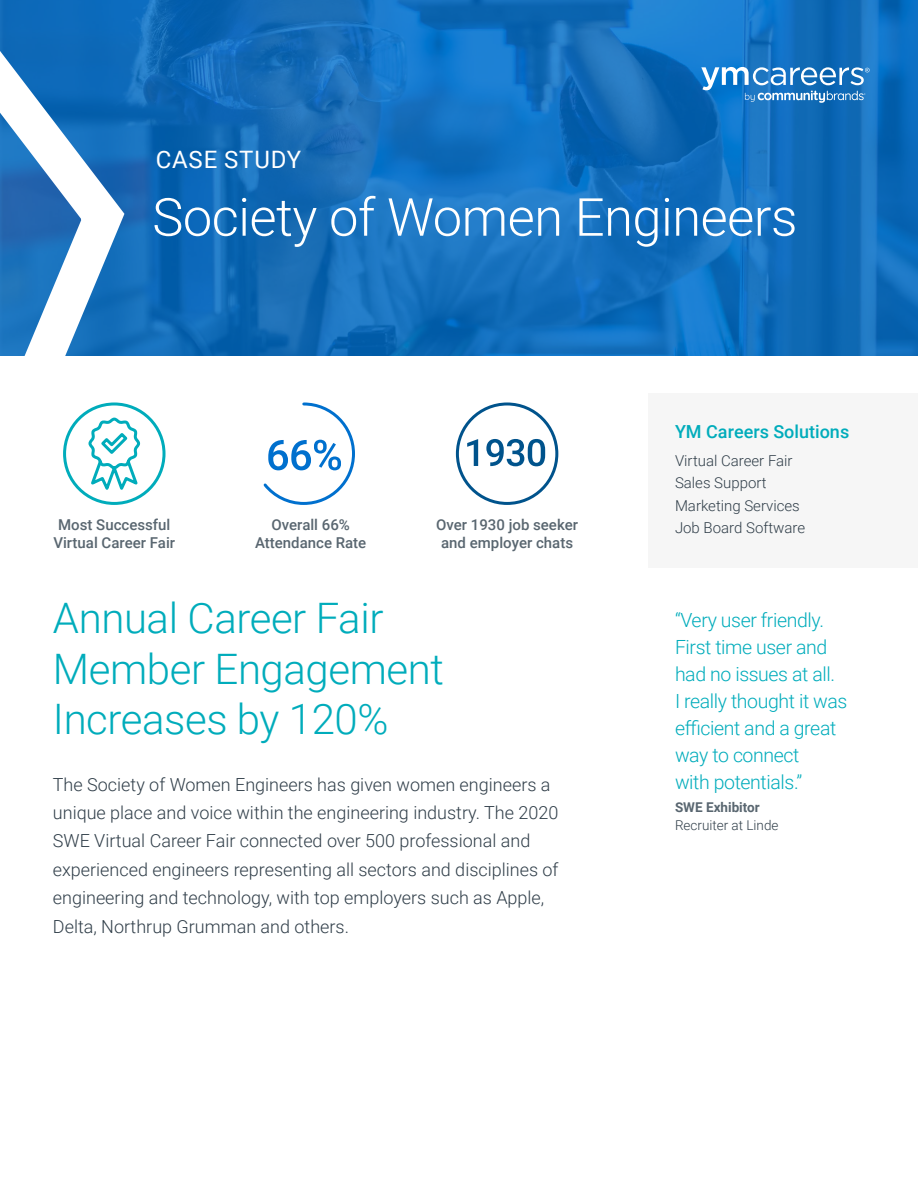
<style>
.page{position:relative;width:918px;height:1188px;background:#fff}
.page>*{position:absolute;margin:0;border:0;box-sizing:border-box;transform-origin:0 0}
.t1{font:300 52.5px "Roboto";letter-spacing:-.01em;color:#fff}
.t2{font:300 42px/50.4px "Roboto";letter-spacing:-.01em;color:#00acbb}
.t3{font:24px "Roboto";letter-spacing:.035em;color:#fff}
.t4{font:300 19.5px/27px "Roboto";letter-spacing:-.02em;color:#00acbb}
.t5{font:300 18px/28.5px "Roboto";color:#303e49}
.t6{font:500 18px "Roboto";color:#00acbb}
.t7{font:500 15px/18px "Roboto";color:#596670;text-align:center}
.t8{font:300 15px/22.5px "Roboto";color:#303e49}
.t9{font:300 13.5px "Roboto";color:#303e49}
.t10{font:700 13.5px "Roboto";color:#596670}
</style>
<div class="page">
<img style="left:146px;top:0;width:772px;height:356px">
<div style="left:649px;top:393px;width:269px;height:175px;background:#f6f6f6"></div>
<svg style="left:0;top:0;width:146px;height:356px"></svg>
<svg style="left:263px;top:402px;width:92px;height:103px"></svg>
<div style="left:456px;top:402px;width:102px;height:103px;border:3px solid #00538c;border-radius:50%"></div>
<svg style="left:467px;top:439px;width:78px;height:27px"></svg>
<svg style="left:701px;top:67px;width:169px;height:36px;background:#4b93cf"></svg>
<div style="left:63px;top:402px;width:103px;height:103px;border:3px solid #00acbb;border-radius:50%"></div>
<svg style="left:87px;top:417px;width:55px;height:79px"></svg>
<h3 class="t3" style="left:156px;top:143px;width:147px">CASE STUDY</h3>
<h1 class="t1" style="left:152px;top:180px;width:647px">Society of Women Engineers</h1>
<p class="t7" style="left:53px;top:515px;width:123px">Most Successful<br>Virtual Career Fair</p>
<p class="t7" style="left:255px;top:515px;width:113px">Overall 66%<br>Attendance Rate</p>
<p class="t7" style="left:436px;top:515px;width:144px">Over 1930 job seeker and employer chats</p>
<h2 class="t2" style="left:53px;top:592px;width:393px">Annual Career Fair<br>Member Engagement<br>Increases by 120%</h2>
<p class="t5" style="left:53px;top:769px;width:507px">The Society of Women Engineers has given women engineers a unique place and voice within the engineering industry. The 2020<br>SWE Virtual Career Fair connected over 500 professional and experienced engineers representing all sectors and disciplines of engineering and technology, with top employers such as Apple, Delta, Northrup Grumman and others.</p>
<p class="t6" style="left:675px;top:419px;width:176px">YM Careers Solutions</p>
<p class="t8" style="left:675px;top:449px;width:132px">Virtual Career Fair<br>Sales Support<br>Marketing Services<br>Job Board Software</p>
<p class="t4" style="left:675px;top:606px;width:174px">“Very user friendly.<br>First time user and had no issues at all.<br>I really thought it was efficient and a great way to connect<br>with potentials.”</p>
<p class="t10" style="left:675px;top:797px;width:86px">SWE Exhibitor</p>
<p class="t9" style="left:675px;top:815px;width:105px">Recruiter at Linde</p>
</div>
